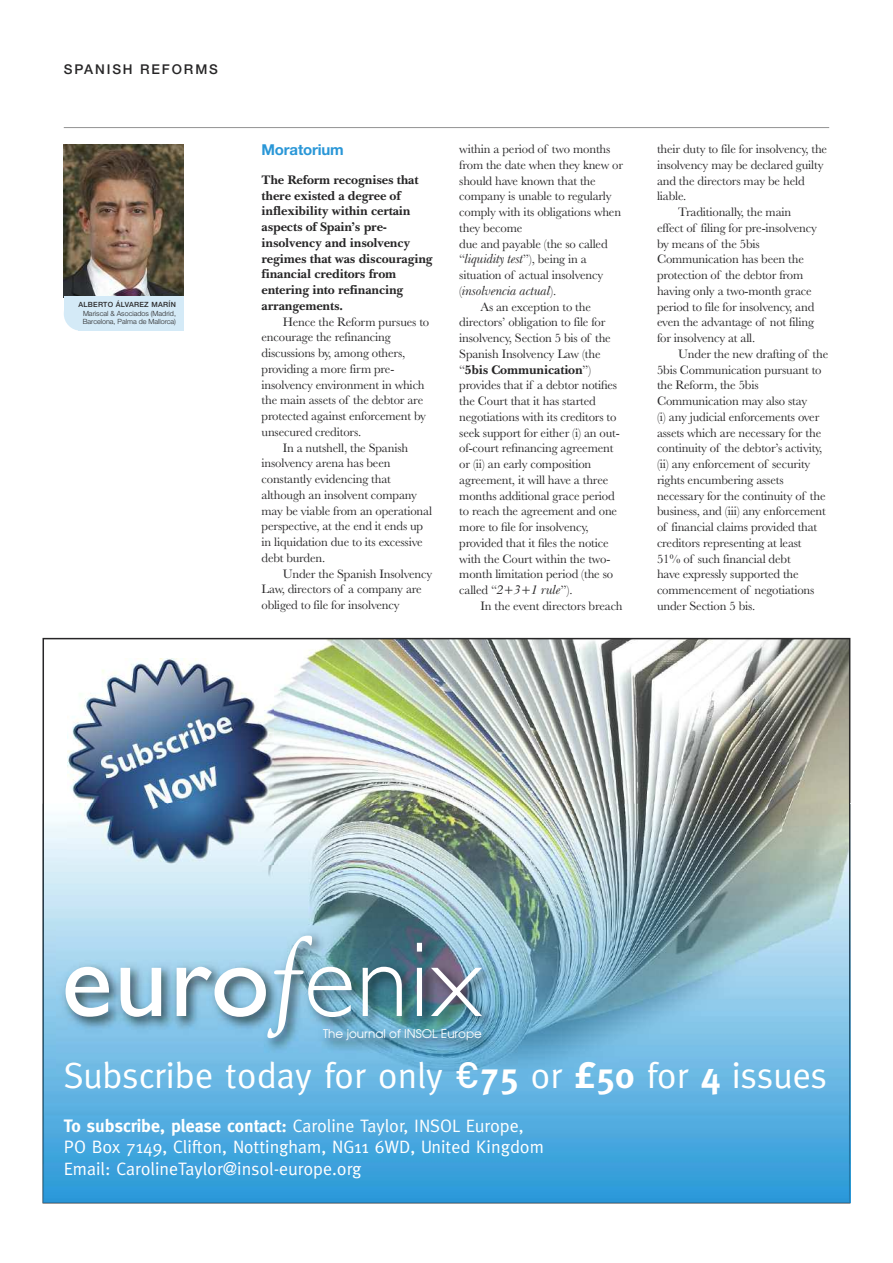
<style>
.page{position:relative;width:893px;height:1263px;background:#fff}
.page>*{position:absolute;margin:0;border:0;box-sizing:border-box;transform-origin:0 0}
.t1{font:107.25px "Gill Sans";color:#fff}
.t2{font:36.3px "Meta";color:#fff}
.t3{font:18px/21.6px "Meta";color:#fff}
.t4{font:700 15px "Helvetica Neue";letter-spacing:-.01em;color:#2a97d7}
.t5{font:500 13.5px "Helvetica Neue";letter-spacing:.14em;color:#272627}
.t6{font:12.75px/15.8px "Baskerville";letter-spacing:-.015em;color:#272627}
.t7{font:700 12.75px/15.8px "Baskerville BT";letter-spacing:-.015em;color:#272627}
.t8{font:italic 12.75px "Baskerville BT";letter-spacing:-.015em;color:#272627}
.t9{font:12px "Avant Garde";color:#fff}
.t10{font:300 7.2px/8.6px "Helvetica Neue";color:#272627}
.t11{font:500 7.2px "Helvetica Neue";letter-spacing:.045em;color:#272627}
.s1{font-family:"Baskerville";font-style:normal}
.s2{font-family:"Baskerville";font-weight:400}
.s3{font-family:"Baskerville BT";font-style:italic}
.s4{font-family:"Goudy Old Style T";font-style:italic;font-size:121.05px}
.s5{font-weight:300}
.s6{font-family:"DIN";font-weight:500}
.s7{font-weight:700}
</style>
<div class="page">
<hr style="left:64px;top:127px;width:765px;height:1px;background:#939393">
<img style="left:67px;top:641px;width:780px;height:163px">
<img style="left:68px;top:658px;width:206px;height:146px">
<img style="left:43px;top:804px;width:807px;height:399px">
<img style="left:44px;top:804px;width:805px;height:311px">
<img style="left:57px;top:926px;width:460px;height:147px">
<img style="left:64px;top:145px;width:119px;height:151px">
<div style="left:64px;top:296px;width:119px;height:35px;background:#d4eaf7;border-radius:17px"></div>
<div style="left:64px;top:296px;width:119px;height:18px;background:#d4eaf7"></div>
<p class="t5" style="left:64px;top:64px;width:156px">SPANISH REFORMS</p>
<p class="t11" style="left:78px;top:302px;width:99px">ALBERTO ÁLVAREZ MARÍN</p>
<p class="t10" style="left:83px;top:309px;width:95px">Mariscal &amp; Asociados (Madrid,<br>Barcelona, Palma de Mallorca)</p>
<p class="t4" style="left:261px;top:145px;width:84px">Moratorium</p>
<p class="t7" style="left:261px;top:173px;width:173px">The Reform recognises that there existed a degree of inflexibility within certain aspects of Spain’s pre&shy;insolvency and insolvency regimes that was discouraging financial creditors from entering into refinancing arrangements.</p>
<p class="t6" style="left:283px;top:313px;width:148px">Hence the Reform pursues to</p>
<p class="t6" style="left:262px;top:329px;width:131px">encourage the refinancing</p>
<p class="t6" style="left:262px;top:345px;width:145px">discussions by, among others,</p>
<p class="t6" style="left:262px;top:360px;width:134px">providing a more firm pre-</p>
<p class="t6" style="left:262px;top:376px;width:165px">insolvency environment in which</p>
<p class="t6" style="left:262px;top:392px;width:163px">the main assets of the debtor are</p>
<p class="t6" style="left:262px;top:408px;width:166px">protected against enforcement by</p>
<p class="t6" style="left:262px;top:423px;width:101px">unsecured creditors.</p>
<p class="t6" style="left:283px;top:439px;width:127px">In a nutshell, the Spanish</p>
<p class="t6" style="left:262px;top:455px;width:131px">insolvency arena has been</p>
<p class="t6" style="left:262px;top:471px;width:131px">constantly evidencing that</p>
<p class="t6" style="left:262px;top:486px;width:157px">although an insolvent company</p>
<p class="t6" style="left:262px;top:502px;width:172px">may be viable from an operational</p>
<p class="t6" style="left:262px;top:518px;width:163px">perspective, at the end it ends up</p>
<p class="t6" style="left:262px;top:534px;width:163px">in liquidation due to its excessive</p>
<p class="t6" style="left:262px;top:549px;width:65px">debt burden.</p>
<p class="t6" style="left:283px;top:565px;width:151px">Under the Spanish Insolvency</p>
<p class="t6" style="left:262px;top:581px;width:162px">Law, directors of a company are</p>
<p class="t6" style="left:262px;top:597px;width:140px">obliged to file for insolvency</p>
<p class="t6" style="left:459px;top:141px;width:165px">within a period of two months from the date when they knew or should have known that the company is unable to regularly comply with its obligations when they become<br>due and payable (the so called</p>
<p class="t8" style="left:459px;top:254px;width:129px"><span class="s1">“</span>liquidity test<span class="s1">”), being in a</span></p>
<p class="t6" style="left:459px;top:267px;width:146px">situation of actual insolvency</p>
<p class="t8" style="left:459px;top:286px;width:99px"><span class="s1">(</span>insolvencia actual<span class="s1">).</span></p>
<p class="t6" style="left:459px;top:298px;width:153px;text-indent:21px">As an exception to the directors’ obligation to file for insolvency, Section 5 bis of the<br>Spanish Insolvency Law (the</p>
<p class="t7" style="left:459px;top:363px;width:134px"><span class="s2">“</span>5bis Communication<span class="s2">”)</span></p>
<p class="t6" style="left:459px;top:377px;width:162px">provides that if a debtor notifies the Court that it has started negotiations with its creditors to seek support for either (i) an out&shy;of-court refinancing agreement or (ii) an early composition agreement, it will have a three months additional grace period to reach the agreement and one more to file for insolvency, provided that it files the notice with the Court within the two&shy;month limitation period (the so called “<span class="s3">2+3+1 rule</span>”).</p>
<p class="t6" style="left:480px;top:598px;width:144px">In the event directors breach</p>
<p class="t6" style="left:657px;top:141px;width:172px">their duty to file for insolvency, the</p>
<p class="t6" style="left:657px;top:157px;width:168px">insolvency may be declared guilty</p>
<p class="t6" style="left:657px;top:172px;width:149px">and the directors may be held</p>
<p class="t6" style="left:657px;top:188px;width:31px">liable.</p>
<p class="t6" style="left:678px;top:204px;width:115px">Traditionally, the main</p>
<p class="t6" style="left:657px;top:220px;width:161px">effect of filing for pre-insolvency</p>
<p class="t6" style="left:657px;top:235px;width:104px">by means of the 5bis</p>
<p class="t6" style="left:657px;top:251px;width:148px">Communication has been the</p>
<p class="t6" style="left:657px;top:267px;width:148px">protection of the debtor from</p>
<p class="t6" style="left:657px;top:283px;width:156px">having only a two-month grace</p>
<p class="t6" style="left:657px;top:298px;width:159px">period to file for insolvency, and</p>
<p class="t6" style="left:657px;top:314px;width:158px">even the advantage of not filing</p>
<p class="t6" style="left:657px;top:330px;width:100px">for insolvency at all.</p>
<p class="t6" style="left:678px;top:346px;width:152px">Under the new drafting of the</p>
<p class="t6" style="left:657px;top:361px;width:166px">5bis Communication pursuant to</p>
<p class="t6" style="left:657px;top:377px;width:103px">the Reform, the 5bis</p>
<p class="t6" style="left:657px;top:393px;width:152px">Communication may also stay</p>
<p class="t6" style="left:657px;top:409px;width:164px">(i) any judicial enforcements over</p>
<p class="t6" style="left:657px;top:424px;width:166px">assets which are necessary for the</p>
<p class="t6" style="left:657px;top:440px;width:167px">continuity of the debtor’s activity,</p>
<p class="t6" style="left:657px;top:456px;width:155px">(ii) any enforcement of security</p>
<p class="t6" style="left:657px;top:472px;width:128px">rights encumbering assets</p>
<p class="t6" style="left:657px;top:487px;width:170px">necessary for the continuity of the</p>
<p class="t6" style="left:657px;top:503px;width:170px">business, and (iii) any enforcement</p>
<p class="t6" style="left:657px;top:519px;width:162px">of financial claims provided that</p>
<p class="t6" style="left:657px;top:535px;width:146px">creditors representing at least</p>
<p class="t6" style="left:657px;top:550px;width:135px">51% of such financial debt</p>
<p class="t6" style="left:657px;top:566px;width:143px">have expressly supported the</p>
<p class="t6" style="left:657px;top:582px;width:159px">commencement of negotiations</p>
<p class="t6" style="left:657px;top:598px;width:100px">under Section 5 bis.</p>
<h1 class="t1" style="left:61px;top:917px;width:422px">euro<span class="s4">f</span><span class="s5">enix</span></h1>
<p class="t9" style="left:323px;top:1027px;width:160px">The journal of INSOL Europe</p>
<h2 class="t2" style="left:64px;top:1055px;width:765px">Subscribe today for only <span class="s6">€</span><span class="s7">75</span> or <span class="s7">£50</span> for <span class="s7">4</span> issues</h2>
<h3 class="t3" style="left:64px;top:1115px;width:482px"><span class="s7">To subscribe, please contact:</span> Caroline Taylor, INSOL Europe,<br>PO Box 7149, Clifton, Nottingham, NG11 6WD, United Kingdom<br>Email: CarolineTaylor@insol-europe.org</h3>
</div>
